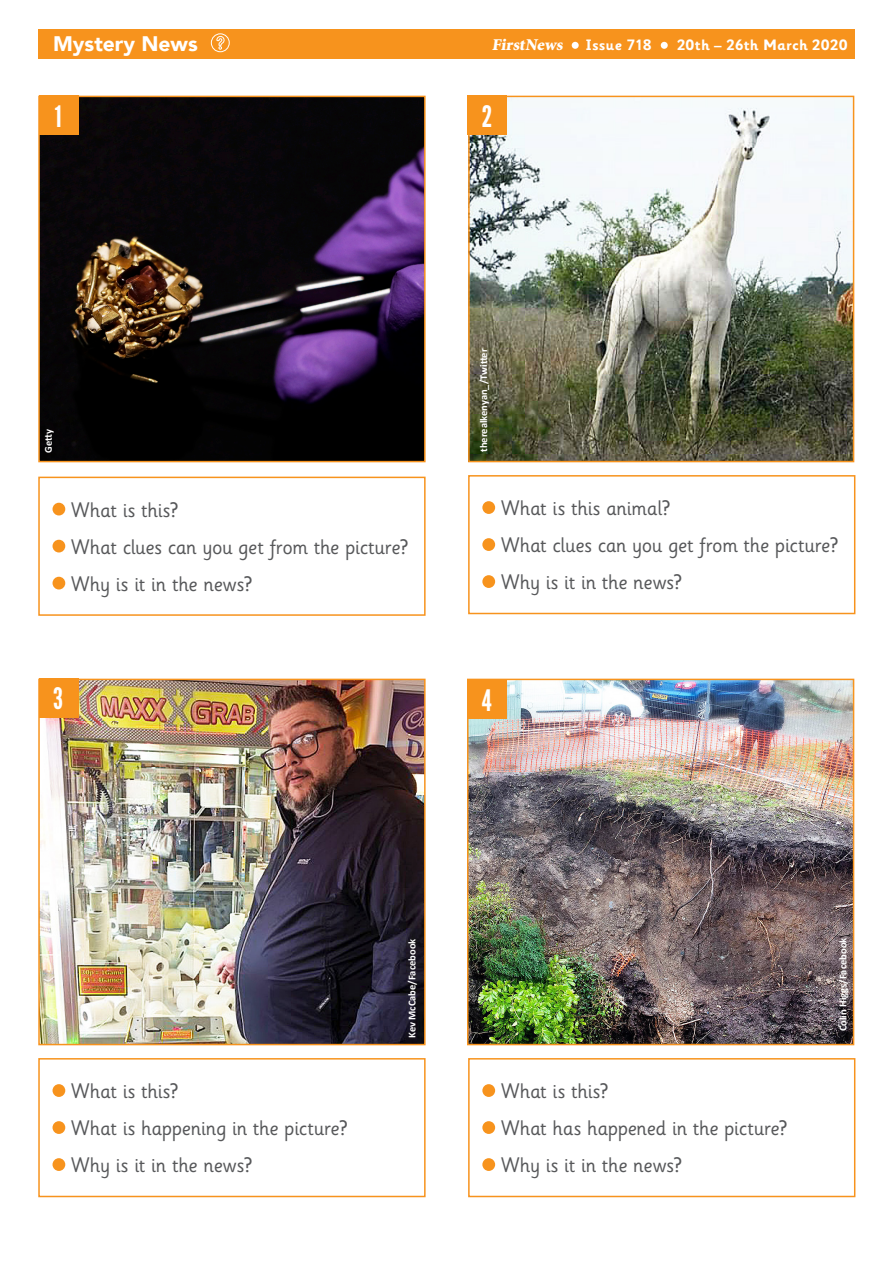
<style>
.page{position:relative;width:893px;height:1263px;background:#fff}
.page>*{position:absolute;margin:0;border:0;box-sizing:border-box;transform-origin:0 0}
.t1{font:29.55px "League Gothic";color:#fff}
.Small_questions{font:21px "Sassoon Infant Std";letter-spacing:-.01em;color:#57585a}
.t2{font:900 21px "Avenir";color:#fff}
.t3{font:900 16.5px "Minion Std";color:#fff}
.t4{font:700 15px "Sassoon Infant Std";letter-spacing:.02em;color:#fff}
.Date{font:700 10.5px "Calibri";color:#fff}
.Box_out__standfirst{font:700 10.5px "Calibri";color:#fff}
</style>
<div class="page">
<div style="left:38px;top:29px;width:817px;height:30px;background:#f7931d"></div>
<svg style="left:210px;top:33px;width:20px;height:20px"></svg>
<img style="left:467px;top:678px;width:388px;height:368px">
<img style="left:467px;top:95px;width:388px;height:368px">
<div style="left:572px;top:42px;width:7px;height:7px;background:#fff;border-radius:50%"></div>
<div style="left:661px;top:42px;width:7px;height:7px;background:#fff;border-radius:50%"></div>
<div style="left:468px;top:96px;width:39px;height:39px;background:#f7931d"></div>
<div style="left:468px;top:680px;width:39px;height:39px;background:#f7931d"></div>
<svg style="left:468px;top:1058px;width:388px;height:140px"></svg>
<img style="left:38px;top:678px;width:388px;height:368px">
<div style="left:39px;top:679px;width:39px;height:39px;background:#f7931d"></div>
<svg style="left:38px;top:1058px;width:388px;height:140px"></svg>
<svg style="left:38px;top:95px;width:388px;height:368px;background:#20161d"></svg>
<div style="left:39px;top:96px;width:39px;height:39px;background:#f7931d"></div>
<svg style="left:38px;top:476px;width:388px;height:140px"></svg>
<svg style="left:468px;top:475px;width:388px;height:140px"></svg>
<p class="t2" style="left:53px;top:26px;width:146px">Mystery News</p>
<p class="t3" style="left:492px;top:36px;width:75px">FirstNews</p>
<p class="t4" style="left:586px;top:36px;width:67px">Issue 718</p>
<p class="t4" style="left:677px;top:36px;width:172px">20th – 26th March 2020</p>
<p class="t1" style="left:55px;top:99px;width:8px">1</p>
<p class="t1" style="left:482px;top:99px;width:12px">2</p>
<p class="Box_out__standfirst" style="left:41px;top:453px;width:25px;rotate:-90deg">Getty</p>
<p class="Small_questions" style="left:71px;top:497px;width:109px">What is this?</p>
<p class="Small_questions" style="left:71px;top:534px;width:339px">What clues can you get from the picture?</p>
<p class="Small_questions" style="left:71px;top:571px;width:183px">Why is it in the news?</p>
<p class="t1" style="left:53px;top:680px;width:11px">3</p>
<p class="Date" style="left:476px;top:452px;width:105px;rotate:-90deg">therealkenyan_/Twitter</p>
<p class="Small_questions" style="left:501px;top:495px;width:172px">What is this animal?</p>
<p class="Small_questions" style="left:501px;top:532px;width:339px">What clues can you get from the picture?</p>
<p class="Small_questions" style="left:501px;top:569px;width:183px">Why is it in the news?</p>
<p class="t1" style="left:482px;top:683px;width:11px">4</p>
<p class="Small_questions" style="left:71px;top:1078px;width:109px">What is this?</p>
<p class="Small_questions" style="left:71px;top:1115px;width:279px">What is happening in the picture?</p>
<p class="Small_questions" style="left:71px;top:1152px;width:183px">Why is it in the news?</p>
<p class="Date" style="left:405px;top:1038px;width:101px;rotate:-90deg">Kev McCabe/Facebook</p>
<p class="Small_questions" style="left:501px;top:1078px;width:109px">What is this?</p>
<p class="Small_questions" style="left:501px;top:1115px;width:289px">What has happened in the picture?</p>
<p class="Small_questions" style="left:501px;top:1152px;width:183px">Why is it in the news?</p>
<p class="Date" style="left:836px;top:1031px;width:95px;rotate:-90deg">Colin Higgs/Facebook</p>
</div>
